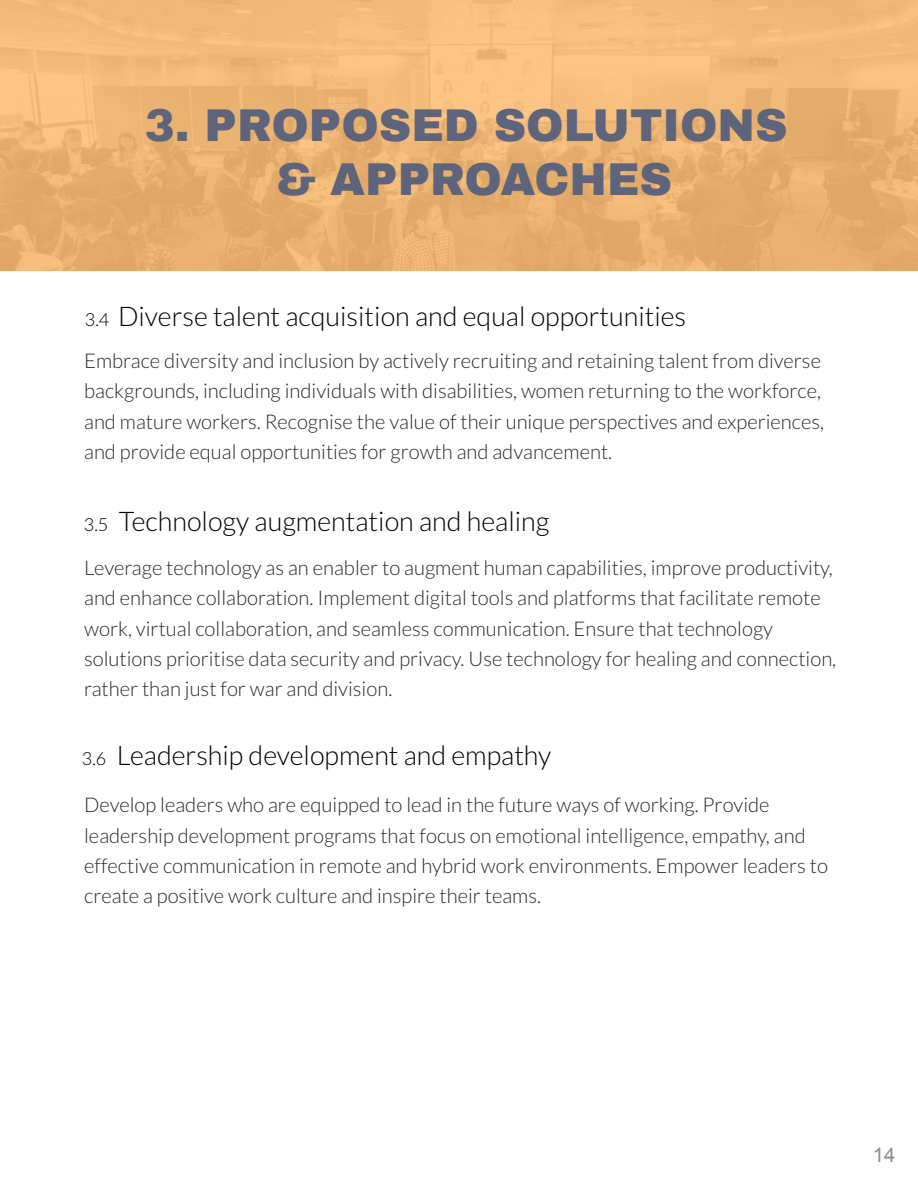
<style>
.page{position:relative;width:918px;height:1188px;background:#fff}
.page>*{position:absolute;margin:0;border:0;box-sizing:border-box;transform-origin:0 0}
.t1{font:900 45px/54px "Archivo";color:#5d647b;text-align:center}
.t2{font:300 27px "Lato";color:#000}
.t3{font:300 20.25px/30.3px "Lato";color:#292929}
.t4{font:20.25px "Arial";color:#8f8f8f}
.s1{font-size:18px}
</style>
<div class="page">
<img style="left:0;top:0;width:918px;height:272px">
<h1 class="t1" style="left:145px;top:99px;width:644px">3. PROPOSED SOLUTIONS &amp; APPROACHES</h1>
<h2 class="t2" style="left:85px;top:300px;width:603px"><span class="s1">3.4</span> Diverse talent acquisition and equal opportunities</h2>
<p class="t3" style="left:84px;top:345px;width:741px">Embrace diversity and inclusion by actively recruiting and retaining talent from diverse backgrounds, including individuals with disabilities, women returning to the workforce, and mature workers. Recognise the value of their unique perspectives and experiences, and provide equal opportunities for growth and advancement.</p>
<h2 class="t2" style="left:84px;top:504px;width:467px"><span class="s1">3.5</span> Technology augmentation and healing</h2>
<p class="t3" style="left:84px;top:552px;width:754px">Leverage technology as an enabler to augment human capabilities, improve productivity, and enhance collaboration. Implement digital tools and platforms that facilitate remote work, virtual collaboration, and seamless communication. Ensure that technology solutions prioritise data security and privacy. Use technology for healing and connection, rather than just for war and division.</p>
<h2 class="t2" style="left:82px;top:738px;width:471px"><span class="s1">3.6</span> Leadership development and empathy</h2>
<p class="t3" style="left:84px;top:789px;width:745px">Develop leaders who are equipped to lead in the future ways of working. Provide leadership development programs that focus on emotional intelligence, empathy, and effective communication in remote and hybrid work environments. Empower leaders to create a positive work culture and inspire their teams.</p>
<p class="t4" style="left:873px;top:1144px;width:24px">14</p>
</div>
